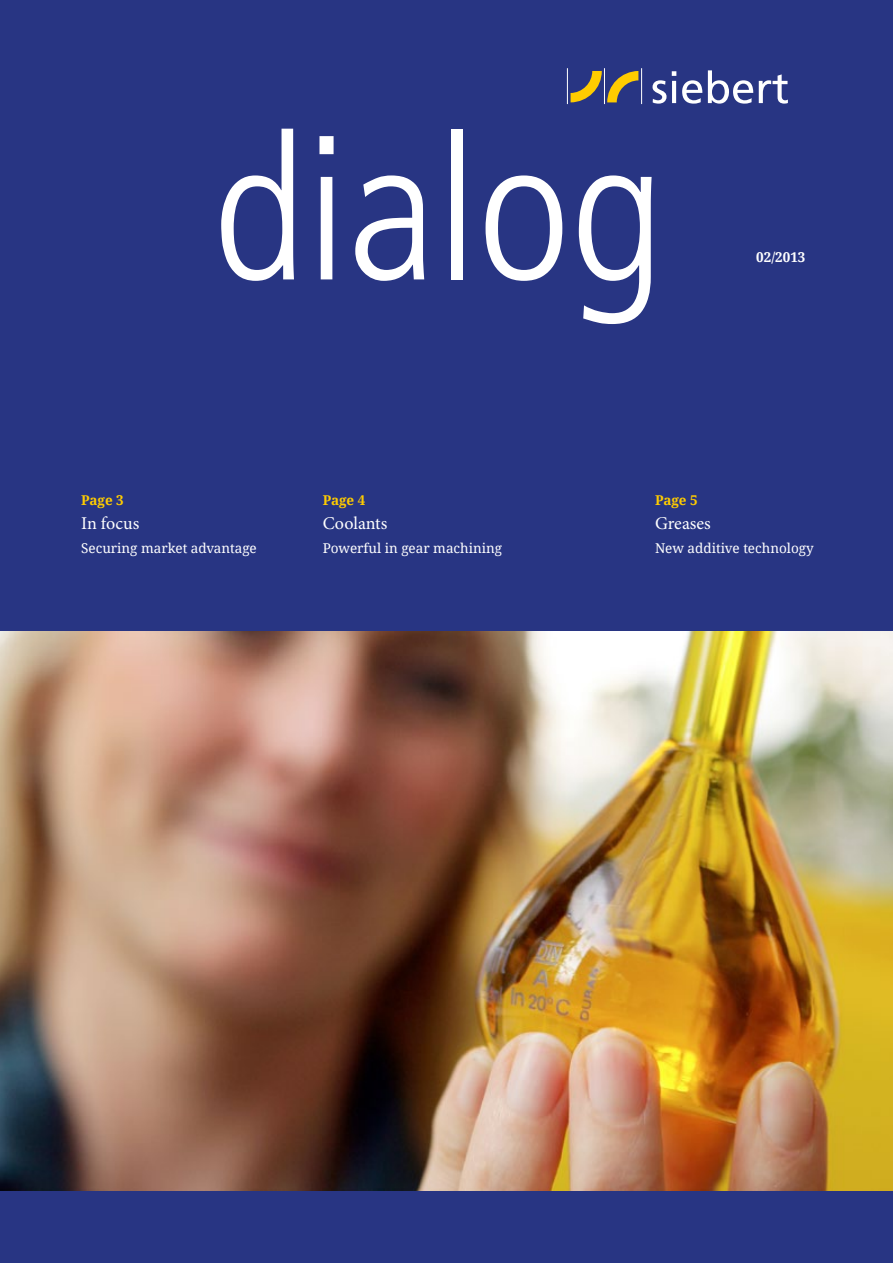
<style>
.page{position:relative;width:893px;height:1263px;background:#283583}
.page>*{position:absolute;margin:0;border:0;box-sizing:border-box;transform-origin:0 0}
.t1{font:300 condensed 201px "Frutiger 47";color:#fff}
.t2{font:18px "Minion Pro";color:#fff}
.t3{font:13.5px "Droid Serif";color:#fff}
.t4{font:700 13.5px "Droid Serif";letter-spacing:-.01em;color:#fc0}
.t5{font:700 13.5px "Droid Serif";color:#fff}
</style>
<div class="page">
<img style="left:0;top:631px;width:893px;height:560px">
<hr style="left:641px;top:68px;width:1px;height:36px;background:#fff">
<hr style="left:604px;top:68px;width:1px;height:36px;background:#fff">
<hr style="left:567px;top:68px;width:1px;height:36px;background:#fff">
<svg style="left:652px;top:80px;width:14px;height:24px"></svg>
<svg style="left:672px;top:71px;width:4px;height:32px"></svg>
<svg style="left:682px;top:80px;width:20px;height:24px"></svg>
<svg style="left:708px;top:70px;width:45px;height:34px"></svg>
<svg style="left:759px;top:74px;width:29px;height:30px"></svg>
<svg style="left:571px;top:71px;width:67px;height:31px"></svg>
<h1 class="t1" style="left:213px;top:96px;width:452px">dialog</h1>
<p class="t5" style="left:756px;top:249px;width:51px">02/2013</p>
<p class="t4" style="left:81px;top:491px;width:44px">Page 3</p>
<h2 class="t2" style="left:81px;top:511px;width:60px">In focus</h2>
<p class="t3" style="left:81px;top:539px;width:177px">Securing market advantage</p>
<p class="t4" style="left:323px;top:491px;width:44px">Page 4</p>
<h2 class="t2" style="left:323px;top:511px;width:66px">Coolants</h2>
<p class="t3" style="left:323px;top:539px;width:181px">Powerful in gear machining</p>
<p class="t4" style="left:655px;top:491px;width:44px">Page 5</p>
<h2 class="t2" style="left:655px;top:511px;width:57px">Greases</h2>
<p class="t3" style="left:655px;top:539px;width:160px">New additive technology</p>
</div>
